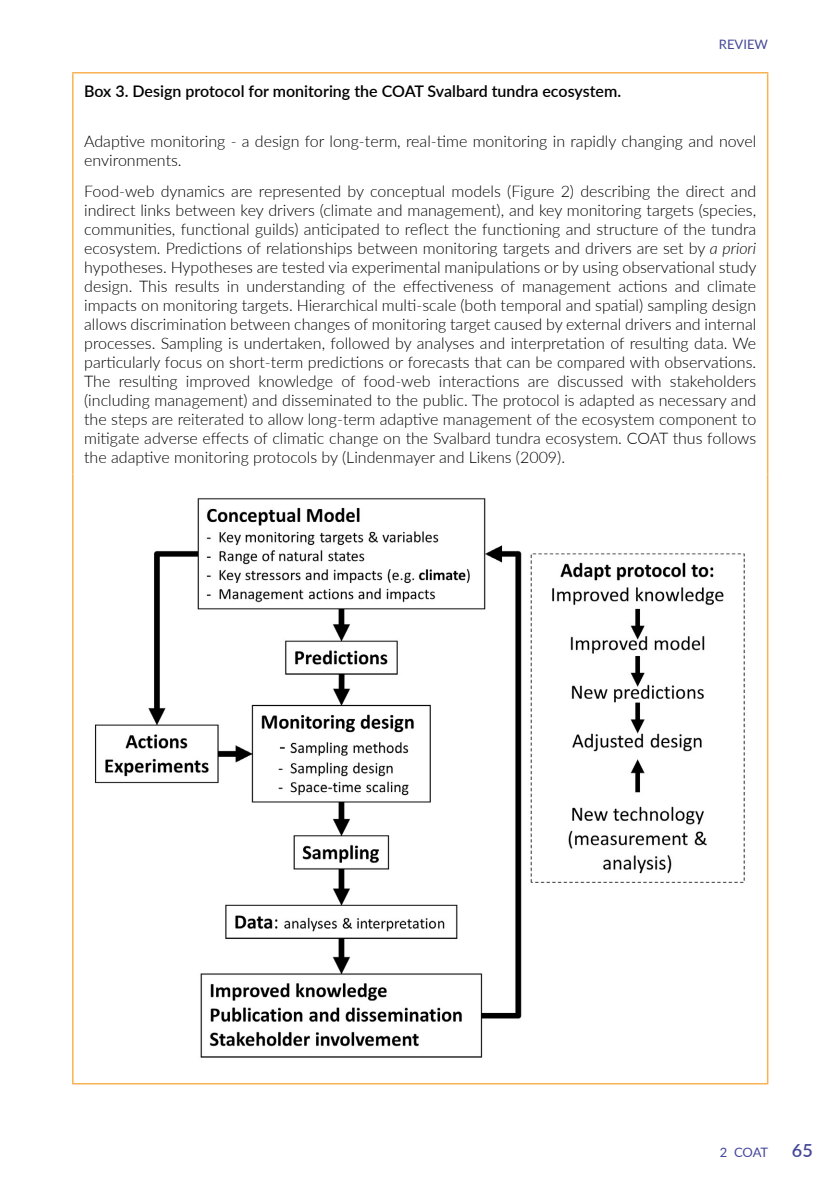
<style>
.page{position:relative;width:840px;height:1191px;background:#fff}
.page>*{position:absolute;margin:0;border:0;box-sizing:border-box;transform-origin:0 0}
.t1{font:600 18px "Lato";color:#444798}
.t2{font:300 16px/19px "Lato";color:#000}
.t3{font:600 16px "Lato";color:#000}
.t4{font:13px "Lato";color:#444798}
.s1{font-style:italic}
</style>
<div class="page">
<hr style="left:72px;top:72px;width:696px;height:2px;background:#f9b251">
<hr style="left:72px;top:74px;width:2px;height:400px;background:#f9b251">
<hr style="left:766px;top:74px;width:2px;height:400px;background:#f9b251">
<hr style="left:72px;top:474px;width:2px;height:609px;background:#f9b251">
<hr style="left:766px;top:474px;width:2px;height:609px;background:#f9b251">
<hr style="left:72px;top:1083px;width:696px;height:1px;background:#f9b251">
<img style="left:95px;top:498px;width:650px;height:560px">
<p class="t4" style="left:718px;top:35px;width:51px">REVIEW</p>
<p class="t3" style="left:84px;top:80px;width:538px">Box 3. Design protocol for monitoring the COAT Svalbard tundra ecosystem.</p>
<p class="t2" style="left:84px;top:131px;width:673px">Adaptive monitoring ‑ a design for long-term, real-time monitoring in rapidly changing and novel environments.</p>
<p class="t2" style="left:84px;top:181px;width:673px;text-align:justify">Food-web dynamics are represented by conceptual models (Figure 2) describing the direct and indirect links between key drivers (climate and management), and key monitoring targets (species, communities, functional guilds) anticipated to reflect the functioning and structure of the tundra ecosystem. Predictions of relationships between monitoring targets and drivers are set by <span class="s1">a priori </span>hypotheses. Hypotheses are tested via experimental manipulations or by using observational study design. This results in understanding of the effectiveness of management actions and climate impacts on monitoring targets. Hierarchical multi-scale (both temporal and spatial) sampling design allows discrimination between changes of monitoring target caused by external drivers and internal processes. Sampling is undertaken, followed by analyses and interpretation of resulting data. We particularly focus on short-term predictions or forecasts that can be compared with observations.<br>The resulting improved knowledge of food-web interactions are discussed with stakeholders (including management) and disseminated to the public. The protocol is adapted as necessary and the steps are reiterated to allow long-term adaptive management of the ecosystem component to mitigate adverse effects of climatic change on the Svalbard tundra ecosystem. COAT thus follows the adaptive monitoring protocols by (Lindenmayer and Likens (2009).</p>
<p class="t4" style="left:719px;top:1142px;width:50px">2 COAT</p>
<p class="t1" style="left:791px;top:1137px;width:23px">65</p>
</div>
